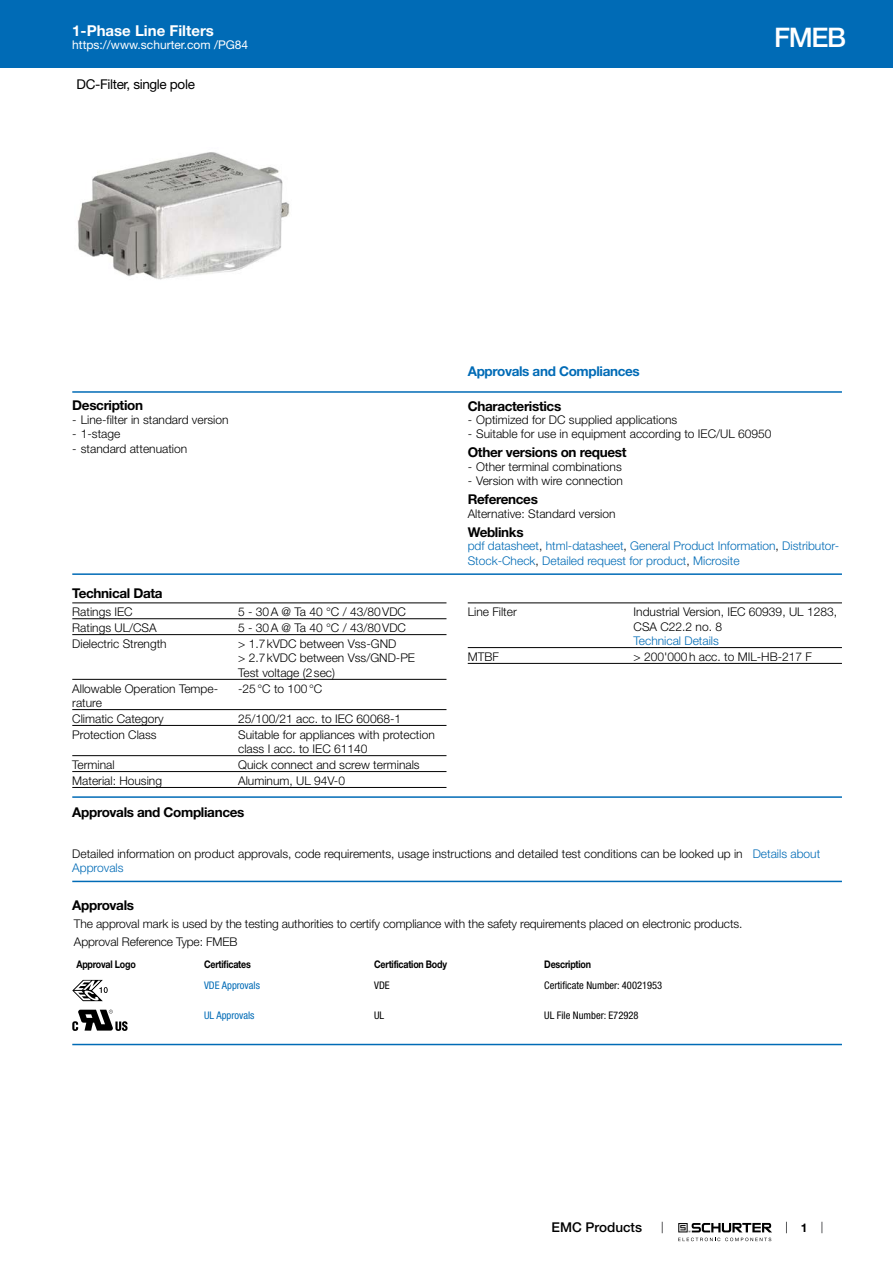
<style>
.page{position:relative;width:893px;height:1263px;background:#fff}
.page>*{position:absolute;margin:0;border:0;box-sizing:border-box;transform-origin:0 0}
.t1{font:500 27px "Helvetica Neue LT";color:#fff}
.t2{font:700 15px "Helvetica Neue LT";color:#fff}
.t3{font:700 13.5px "Helvetica Neue LT";letter-spacing:-.025em;color:#000}
.t4{font:700 13.5px "Helvetica Neue LT";letter-spacing:-.025em;color:#006bb6}
.t5{font:13.5px "Helvetica Neue LT";letter-spacing:-.025em;color:#000}
.t6{font:500 13.5px "Helvetica Neue LT";color:#000}
.t7{font:300 12px/14.4px "Helvetica Neue LT";color:#000}
.t8{font:300 12px/14.4px "Helvetica Neue LT";color:#006bb6}
.t9{font:12px "Helvetica Neue LT";color:#fff}
.t10{font:700 12px "Helvetica Neue LT";color:#000}
.t11{font:700 10.5px "Helvetica Neue LT";letter-spacing:-.025em;color:#000;scale:.85 1}
.t12{font:condensed 10.5px "Helvetica Neue LT";color:#000}
.t13{font:condensed 10.5px "Helvetica Neue LT";color:#006bb6}
.s1{color:#000}
.s2{color:#006bb6}
</style>
<div class="page">
<svg style="left:678px;top:1223px;width:94px;height:18px"></svg>
<div style="left:0;top:0;width:893px;height:68px;background:#006bb6"></div>
<img style="left:77px;top:152px;width:213px;height:128px">
<hr style="left:72px;top:391px;width:770px;height:2px;background:#006bb6">
<hr style="left:72px;top:573px;width:770px;height:2px;background:#006bb6">
<hr style="left:72px;top:602px;width:374px;height:1px;background:#000">
<hr style="left:72px;top:618px;width:374px;height:1px;background:#000">
<hr style="left:72px;top:634px;width:374px;height:1px;background:#000">
<hr style="left:72px;top:679px;width:374px;height:1px;background:#000">
<hr style="left:72px;top:709px;width:374px;height:1px;background:#000">
<hr style="left:72px;top:725px;width:374px;height:1px;background:#000">
<hr style="left:72px;top:755px;width:374px;height:1px;background:#000">
<hr style="left:72px;top:771px;width:374px;height:1px;background:#000">
<hr style="left:72px;top:787px;width:374px;height:1px;background:#000">
<hr style="left:468px;top:602px;width:374px;height:1px;background:#000">
<hr style="left:468px;top:647px;width:374px;height:1px;background:#000">
<hr style="left:468px;top:663px;width:374px;height:1px;background:#000">
<hr style="left:72px;top:796px;width:770px;height:2px;background:#006bb6">
<hr style="left:72px;top:881px;width:770px;height:1px;background:#006bb6">
<svg style="left:72px;top:980px;width:36px;height:21px"></svg>
<svg style="left:72px;top:1010px;width:56px;height:21px"></svg>
<hr style="left:72px;top:1044px;width:770px;height:1px;background:#006bb6">
<p class="t2" style="left:72px;top:21px;width:143px">1-Phase Line Filters</p>
<p class="t9" style="left:72px;top:38px;width:178px">https://www.schurter.com /PG84</p>
<p class="t5" style="left:77px;top:76px;width:120px">DC-Filter, single pole</p>
<h1 class="t1" style="left:774px;top:21px;width:73px">FMEB</h1>
<p class="t3" style="left:72px;top:397px;width:72px">Description</p>
<p class="t7" style="left:72px;top:412px;width:158px">- Line-filter in standard version</p>
<p class="t7" style="left:72px;top:427px;width:50px">- 1‑stage</p>
<p class="t7" style="left:72px;top:441px;width:116px">- standard attenuation</p>
<p class="t3" style="left:72px;top:585px;width:92px">Technical Data</p>
<p class="t7" style="left:72px;top:604px;width:62px">Ratings IEC</p>
<p class="t7" style="left:238px;top:604px;width:169px">5 - 30A @ Ta 40 °C / 43/80VDC</p>
<p class="t7" style="left:72px;top:620px;width:86px">Ratings UL/CSA</p>
<p class="t7" style="left:238px;top:620px;width:169px">5 - 30A @ Ta 40 °C / 43/80VDC</p>
<p class="t7" style="left:72px;top:636px;width:96px">Dielectric Strength</p>
<p class="t7" style="left:238px;top:636px;width:178px">&gt; 1.7kVDC between Vss-GND<br>&gt; 2.7kVDC between Vss/GND-PE<br>Test voltage (2sec)</p>
<p class="t7" style="left:72px;top:681px;width:147px">Allowable Operation Tempe&shy;rature</p>
<p class="t7" style="left:238px;top:681px;width:86px">-25°C to 100°C</p>
<p class="t7" style="left:72px;top:711px;width:93px">Climatic Category</p>
<p class="t7" style="left:238px;top:711px;width:164px">25/100/21 acc. to IEC 60068-1</p>
<p class="t7" style="left:72px;top:727px;width:86px">Protection Class</p>
<p class="t7" style="left:238px;top:727px;width:198px">Suitable for appliances with protection class I acc. to IEC 61140</p>
<p class="t7" style="left:72px;top:757px;width:44px">Terminal</p>
<p class="t7" style="left:238px;top:757px;width:183px">Quick connect and screw terminals</p>
<p class="t7" style="left:72px;top:773px;width:91px">Material: Housing</p>
<p class="t7" style="left:238px;top:773px;width:108px">Aluminum, UL 94V-0</p>
<p class="t4" style="left:468px;top:363px;width:174px">Approvals and Compliances</p>
<p class="t3" style="left:468px;top:397px;width:95px">Characteristics</p>
<p class="t7" style="left:468px;top:412px;width:211px">- Optimized for DC supplied applications</p>
<p class="t7" style="left:468px;top:426px;width:305px">- Suitable for use in equipment according to IEC/UL 60950</p>
<p class="t3" style="left:468px;top:444px;width:160px">Other versions on request</p>
<p class="t7" style="left:468px;top:459px;width:156px">- Other terminal combinations</p>
<p class="t7" style="left:468px;top:473px;width:157px">- Version with wire connection</p>
<p class="t3" style="left:468px;top:491px;width:72px">References</p>
<p class="t7" style="left:468px;top:506px;width:149px">Alternative: Standard version</p>
<p class="t3" style="left:468px;top:524px;width:57px">Weblinks</p>
<p class="t8" style="left:468px;top:539px;width:373px">pdf datasheet<span class="s1">,</span> html-datasheet<span class="s1">,</span> General Product Information<span class="s1">,</span> Distributor-<br>Stock-Check<span class="s1">,</span> Detailed request for product<span class="s1">,</span> Microsite</p>
<p class="t7" style="left:468px;top:604px;width:51px">Line Filter</p>
<p class="t7" style="left:634px;top:604px;width:205px">Industrial Version, IEC 60939, UL 1283,<br>CSA C22.2 no. 8</p>
<p class="t8" style="left:634px;top:633px;width:87px">Technical Details</p>
<p class="t7" style="left:468px;top:649px;width:33px">MTBF</p>
<p class="t7" style="left:634px;top:649px;width:180px">&gt; 200'000h acc. to MIL-HB-217 F</p>
<p class="t3" style="left:72px;top:804px;width:174px">Approvals and Compliances</p>
<p class="t7" style="left:72px;top:846px;width:749px">Detailed information on product approvals, code requirements, usage instructions and detailed test conditions can be looked up in <span class="s2">Details about<br>Approvals</span></p>
<p class="t3" style="left:72px;top:896px;width:63px">Approvals</p>
<p class="t7" style="left:74px;top:914px;width:670px;line-height:18px">The approval mark is used by the testing authorities to certify compliance with the safety requirements placed on electronic products.<br>Approval Reference Type: FMEB</p>
<p class="t11" style="left:77px;top:957px;width:71px">Approval Logo</p>
<p class="t11" style="left:204px;top:957px;width:57px">Certificates</p>
<p class="t11" style="left:374px;top:957px;width:87px">Certification Body</p>
<p class="t11" style="left:544px;top:957px;width:57px">Description</p>
<p class="t13" style="left:204px;top:979px;width:57px">VDE Approvals</p>
<p class="t12" style="left:374px;top:979px;width:17px">VDE</p>
<p class="t12" style="left:544px;top:979px;width:119px">Certificate Number: 40021953</p>
<p class="t13" style="left:204px;top:1009px;width:52px">UL Approvals</p>
<p class="t12" style="left:374px;top:1009px;width:12px">UL</p>
<p class="t12" style="left:544px;top:1009px;width:96px">UL File Number: E72928</p>
<p class="t6" style="left:552px;top:1219px;width:92px">EMC Products</p>
<p class="t10" style="left:801px;top:1220px;width:8px">1</p>
</div>
